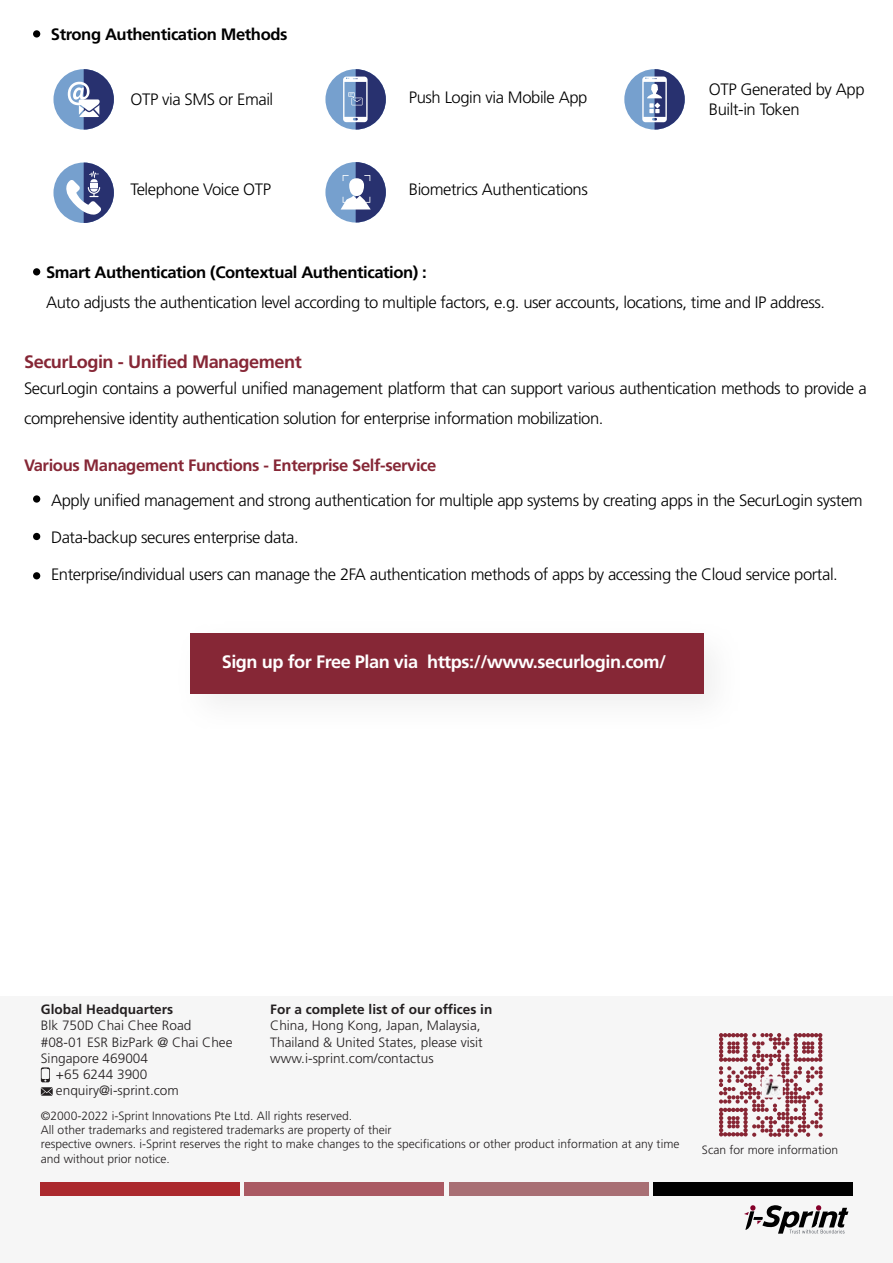
<style>
.page{position:relative;width:893px;height:1263px;background:#fff}
.page>*{position:absolute;margin:0;border:0;box-sizing:border-box;transform-origin:0 0}
.t1{font:700 18px "Frutiger";letter-spacing:-.025em;color:#fff}
.t2{font:700 18px "Frutiger";letter-spacing:-.025em;color:#862736}
.t3{font:300 16.5px/30px "Frutiger";letter-spacing:-.025em;color:#010101}
.t4{font:700 16.5px "Frutiger";letter-spacing:-.025em;color:#862736}
.t5{font:700 16.5px "Frutiger";letter-spacing:-.025em;color:#010101}
.t6{font:700 16.5px "Frutiger";letter-spacing:-.025em;color:#000}
.t7{font:300 13.5px/16.2px "Frutiger";color:#231f20}
.t8{font:700 13.5px "Frutiger";color:#231f20}
.t9{font:300 12px/14.4px "Frutiger";color:#231f20}
</style>
<div class="page">
<div style="left:0;top:996px;width:893px;height:267px;background:#f6f6f6"></div>
<div style="left:33px;top:268px;width:7px;height:7px;background:#010101;border-radius:50%"></div>
<div style="left:33px;top:495px;width:7px;height:8px;background:#010101;border-radius:50%"></div>
<div style="left:33px;top:533px;width:7px;height:7px;background:#010101;border-radius:50%"></div>
<div style="left:33px;top:572px;width:7px;height:7px;background:#010101;border-radius:50%"></div>
<svg style="left:41px;top:1067px;width:12px;height:29px"></svg>
<svg style="left:719px;top:1033px;width:104px;height:104px"></svg>
<div style="left:761px;top:1076px;width:22px;height:21px;background:#f6f6f6;border-radius:3px"></div>
<img style="left:765px;top:1078px;width:14px;height:17px">
<div style="left:33px;top:30px;width:7px;height:8px;background:#000;border-radius:50%"></div>
<div style="left:325px;top:69px;width:61px;height:61px;background:#76a0ce;border-radius:50%"></div>
<svg style="left:343px;top:69px;width:43px;height:61px"></svg>
<div style="left:53px;top:163px;width:61px;height:60px;background:#76a0ce;border-radius:50%"></div>
<svg style="left:66px;top:163px;width:48px;height:60px"></svg>
<div style="left:53px;top:69px;width:61px;height:61px;background:#76a0ce;border-radius:50%"></div>
<svg style="left:68px;top:69px;width:46px;height:61px"></svg>
<div style="left:325px;top:162px;width:61px;height:60px;background:#76a0ce;border-radius:50%"></div>
<svg style="left:341px;top:162px;width:45px;height:61px"></svg>
<div style="left:624px;top:69px;width:61px;height:61px;background:#76a0ce;border-radius:50%"></div>
<svg style="left:642px;top:69px;width:43px;height:61px"></svg>
<img style="left:190px;top:633px;width:521px;height:68px">
<div style="left:190px;top:633px;width:513px;height:60px;background:#862736"></div>
<div style="left:40px;top:1182px;width:200px;height:13px;background:#ab292e"></div>
<div style="left:245px;top:1182px;width:199px;height:13px;background:#aa5a63"></div>
<div style="left:449px;top:1182px;width:199px;height:13px;background:#a86f74"></div>
<div style="left:653px;top:1182px;width:200px;height:13px;background:#000"></div>
<svg style="left:744px;top:1205px;width:104px;height:28px"></svg>
<p class="t6" style="left:51px;top:25px;width:238px">Strong Authentication Methods</p>
<p class="t3" style="left:131px;top:85px;width:144px">OTP via SMS or Email</p>
<p class="t3" style="left:409px;top:83px;width:180px">Push Login via Mobile App</p>
<p class="t3" style="left:709px;top:79px;width:157px;line-height:20.1px">OTP Generated by App<br>Built-in Token</p>
<p class="t3" style="left:131px;top:175px;width:142px">Telephone Voice OTP</p>
<p class="t3" style="left:409px;top:175px;width:181px">Biometrics Authentications</p>
<p class="t5" style="left:46px;top:263px;width:382px">Smart Authentication (Contextual Authentication) :</p>
<p class="t3" style="left:46px;top:288px;width:781px">Auto adjusts the authentication level according to multiple factors, e.g. user accounts, locations, time and IP address.</p>
<p class="t2" style="left:24px;top:351px;width:279px">SecurLogin - Unified Management</p>
<p class="t3" style="left:24px;top:373px;width:844px">SecurLogin contains a powerful unified management platform that can support various authentication methods to provide a comprehensive identity authentication solution for enterprise information mobilization.</p>
<p class="t4" style="left:24px;top:455px;width:414px">Various Management Functions - Enterprise Self-service</p>
<p class="t3" style="left:51px;top:485px;width:813px">Apply unified management and strong authentication for multiple app systems by creating apps in the SecurLogin system</p>
<p class="t3" style="left:51px;top:523px;width:249px">Data-backup secures enterprise data.</p>
<p class="t3" style="left:51px;top:560px;width:788px">Enterprise/individual users can manage the 2FA authentication methods of apps by accessing the Cloud service portal.</p>
<p class="t1" style="left:222px;top:651px;width:446px">Sign up for Free Plan via https://www.securlogin.com/</p>
<p class="t8" style="left:41px;top:1001px;width:134px">Global Headquarters</p>
<p class="t7" style="left:41px;top:1018px;width:152px">Blk 750D Chai Chee Road</p>
<p class="t7" style="left:41px;top:1034px;width:193px">#08-01 ESR BizPark @ Chai Chee</p>
<p class="t7" style="left:41px;top:1050px;width:109px">Singapore 469004</p>
<p class="t7" style="left:56px;top:1066px;width:93px">+65 6244 3900</p>
<p class="t7" style="left:56px;top:1082px;width:124px">enquiry@i-sprint.com</p>
<p class="t8" style="left:270px;top:1001px;width:224px">For a complete list of our offices in</p>
<p class="t7" style="left:270px;top:1018px;width:214px">China, Hong Kong, Japan, Malaysia,<br>Thailand &amp; United States, please visit www.i-sprint.com/contactus</p>
<p class="t9" style="left:41px;top:1108px;width:640px">©2000-2022 i-Sprint Innovations Pte Ltd. All rights reserved.<br>All other trademarks and registered trademarks are property of their<br>respective owners. i-Sprint reserves the right to make changes to the specifications or other product information at any time and without prior notice.</p>
<p class="t9" style="left:702px;top:1143px;width:138px">Scan for more information</p>
</div>
